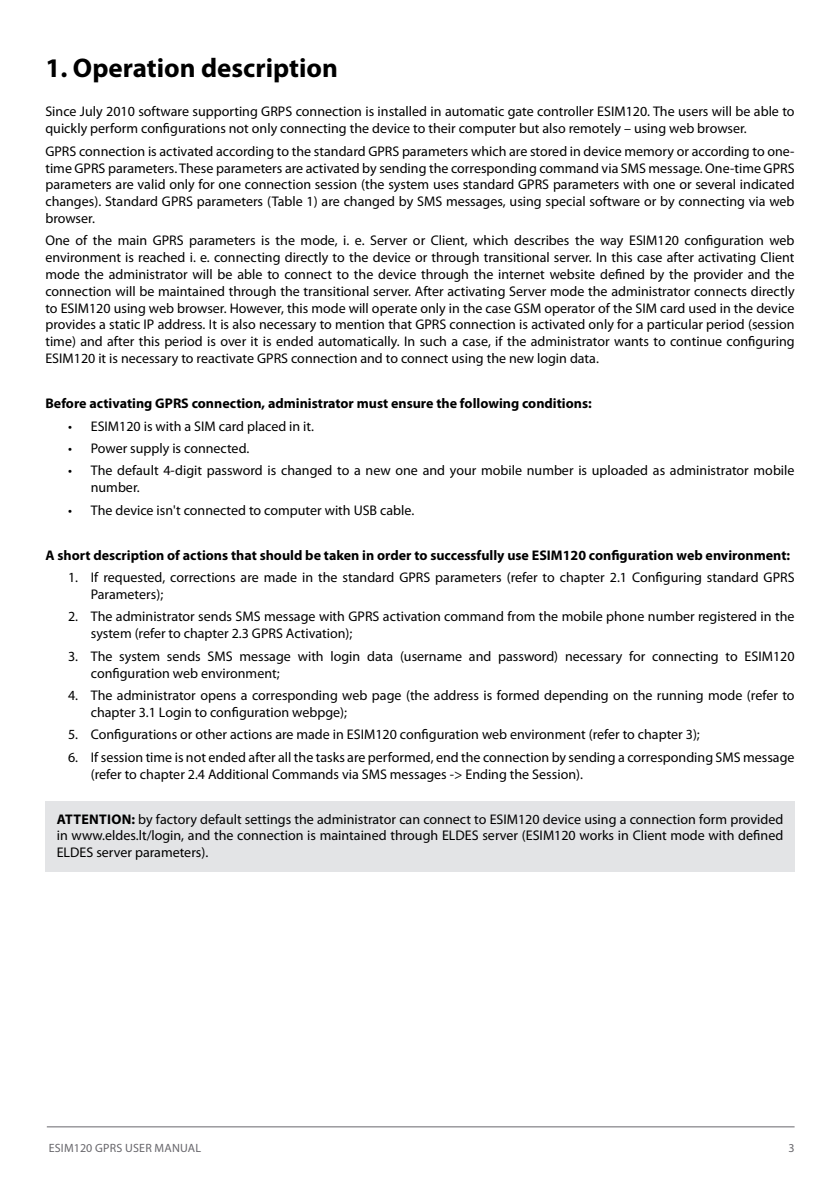
<style>
.page{position:relative;width:840px;height:1191px;background:#fff}
.page>*{position:absolute;margin:0;border:0;box-sizing:border-box;transform-origin:0 0}
.t1{font:700 27px "Myriad Pro";color:#000}
.t2{font:14px/16.8px "Myriad Pro";color:#000}
.t3{font:700 14px "Myriad Pro";color:#000}
.t4{font:12px "Myriad Pro";letter-spacing:.02em;color:#68676c}
.s1{font-weight:700}
</style>
<div class="page">
<hr style="left:47px;top:1126px;width:747px;height:1px;background:#68676c">
<div style="left:45px;top:801px;width:749px;height:71px;background:#e3e4e6"></div>
<h1 class="t1" style="left:45px;top:50px;width:294px">1. Operation description</h1>
<p class="t2" style="left:45px;top:103px;width:750px">Since July 2010 software supporting GRPS connection is installed in automatic gate controller ESIM120. The users will be able to quickly perform configurations not only connecting the device to their computer but also remotely – using web browser.</p>
<p class="t2" style="left:45px;top:142px;width:750px;text-align:justify">GPRS connection is activated according to the standard GPRS parameters which are stored in device memory or according to one&shy;time GPRS parameters. These parameters are activated by sending the corresponding command via SMS message. One-time GPRS parameters are valid only for one connection session (the system uses standard GPRS parameters with one or several indicated changes). Standard GPRS parameters (Table 1) are changed by SMS messages, using special software or by connecting via web browser.</p>
<p class="t2" style="left:45px;top:232px;width:750px;text-align:justify">One of the main GPRS parameters is the mode, i. e. Server or Client, which describes the way ESIM120 configuration web environment is reached i. e. connecting directly to the device or through transitional server. In this case after activating Client mode the administrator will be able to connect to the device through the internet website defined by the provider and the connection will be maintained through the transitional server. After activating Server mode the administrator connects directly to ESIM120 using web browser. However, this mode will operate only in the case GSM operator of the SIM card used in the device provides a static IP address. It is also necessary to mention that GPRS connection is activated only for a particular period (session time) and after this period is over it is ended automatically. In such a case, if the administrator wants to continue configuring ESIM120 it is necessary to reactivate GPRS connection and to connect using the new login data.</p>
<p class="t3" style="left:45px;top:394px;width:547px">Before activating GPRS connection, administrator must ensure the following conditions:</p>
<p class="t2" style="left:68px;top:417px;width:247px">• ESIM120 is with a SIM card placed in it.</p>
<p class="t2" style="left:68px;top:440px;width:183px">• Power supply is connected.</p>
<p class="t2" style="left:91px;top:462px;width:704px;text-indent:-23px">• The default 4-digit password is changed to a new one and your mobile number is uploaded as administrator mobile number.</p>
<p class="t2" style="left:68px;top:501px;width:347px">• The device isn't connected to computer with USB cable.</p>
<p class="t3" style="left:45px;top:546px;width:745px">A short description of actions that should be taken in order to successfully use ESIM120 configuration web environment:</p>
<p class="t2" style="left:91px;top:569px;width:705px;text-indent:-23px">1. If requested, corrections are made in the standard GPRS parameters (refer to chapter 2.1 Configuring standard GPRS<br>Parameters);</p>
<p class="t2" style="left:91px;top:608px;width:704px;text-indent:-23px">2. The administrator sends SMS message with GPRS activation command from the mobile phone number registered in the system (refer to chapter 2.3 GPRS Activation);</p>
<p class="t2" style="left:91px;top:647px;width:705px;text-indent:-23px">3. The system sends SMS message with login data (username and password) necessary for connecting to ESIM120 configuration web environment;</p>
<p class="t2" style="left:91px;top:686px;width:705px;text-indent:-23px">4. The administrator opens a corresponding web page (the address is formed depending on the running mode (refer to chapter 3.1 Login to configuration webpge);</p>
<p class="t2" style="left:68px;top:726px;width:633px">5. Configurations or other actions are made in ESIM120 configuration web environment (refer to chapter 3);</p>
<p class="t2" style="left:91px;top:748px;width:704px;text-indent:-23px">6. If session time is not ended after all the tasks are performed, end the connection by sending a corresponding SMS message (refer to chapter 2.4 Additional Commands via SMS messages -&gt; Ending the Session).</p>
<p class="t2" style="left:57px;top:810px;width:727px;text-align:justify"><span class="s1">Attention:</span> by factory default settings the administrator can connect to ESIM120 device using a connection form provided in www.eldes.lt/login, and the connection is maintained through ELDES server (ESIM120 works in Client mode with defined ELDES server parameters).</p>
<p class="t4" style="left:49px;top:1140px;width:92px">ESIM120 GPRS User</p>
<p class="t4" style="left:154px;top:1140px;width:48px">Manual</p>
<p class="t4" style="left:788px;top:1140px;width:8px">3</p>
</div>
